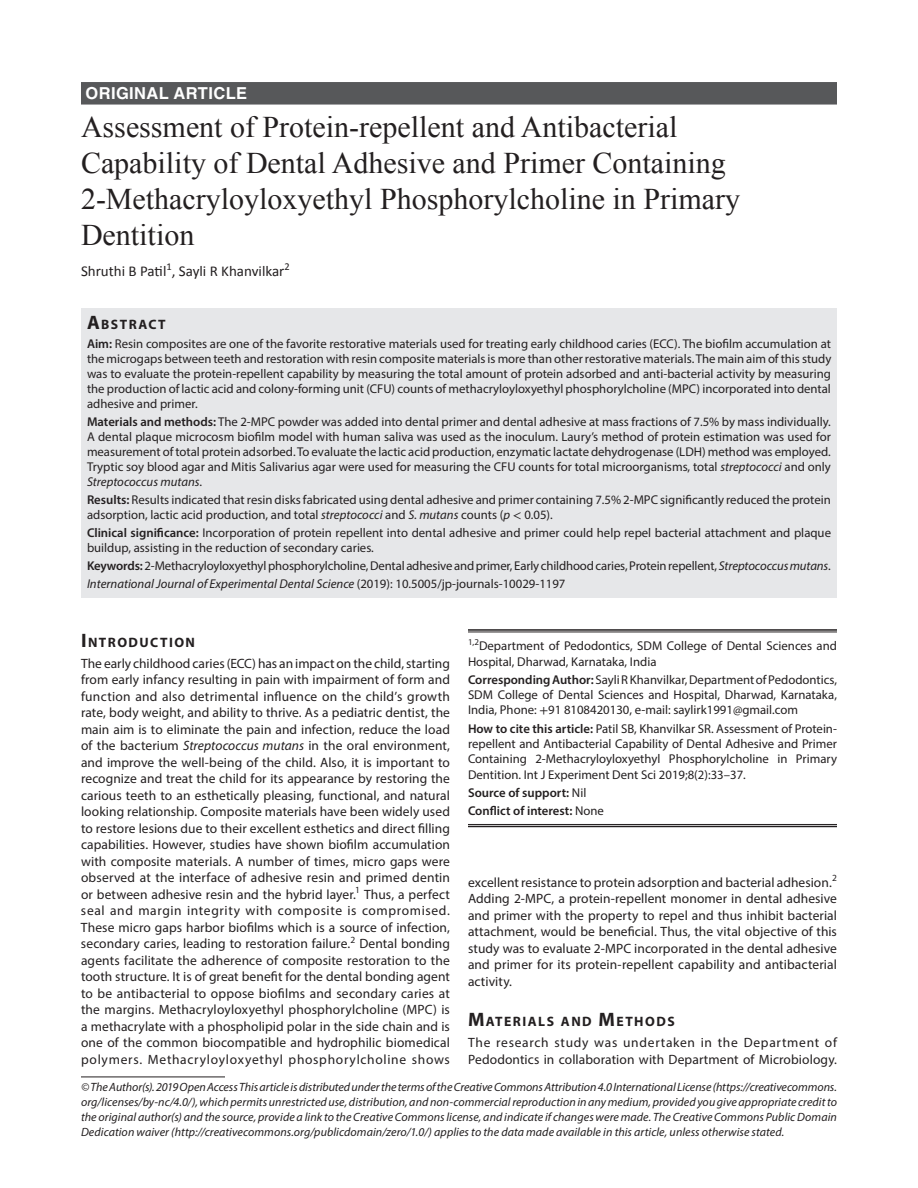
<style>
.page{position:relative;width:918px;height:1188px;background:#fff}
.page>*{position:absolute;margin:0;border:0;box-sizing:border-box;transform-origin:0 0}
.t1{font:30px/36px "Times New Roman";color:#231f20}
.t2{font:700 16.5px "Helvetica LT Std";letter-spacing:.025em;color:#fff}
.t3{font:15px "Calibri";color:#231f20}
.t4{font:700 13.65px "Myriad Pro";letter-spacing:.105em;color:#231f20}
.t5{font:13.5px/16.5px "Myriad Pro";letter-spacing:.02em;color:#231f20;text-align:justify}
.t6{font:12.75px/15px "Myriad Pro";color:#231f20;text-align:justify}
.t7{font:600 12.75px/18.3px "Myriad Pro";color:#231f20}
.t8{font:italic 12px/15px "Myriad Pro";letter-spacing:.005em;color:#231f20;text-align:justify}
.s1{font-size:19.5px}
.s2{font-weight:600}
.s3{font-style:italic}
.s4{font-family:"STIX"}
.s5{font-weight:400}
</style>
<div class="page">
<div style="left:81px;top:82px;width:756px;height:23px;background:#57585a"></div>
<div style="left:81px;top:308px;width:756px;height:26px;background:#e6e7e9"></div>
<div style="left:81px;top:333px;width:756px;height:84px;background:#e6e7e9"></div>
<div style="left:81px;top:411px;width:756px;height:84px;background:#e6e7e9"></div>
<div style="left:81px;top:489px;width:756px;height:39px;background:#e6e7e9"></div>
<div style="left:81px;top:522px;width:756px;height:39px;background:#e6e7e9"></div>
<div style="left:81px;top:555px;width:756px;height:24px;background:#e6e7e9"></div>
<div style="left:81px;top:573px;width:756px;height:24px;background:#e6e7e9"></div>
<hr style="left:468px;top:629px;width:369px;height:2px;background:#231f20">
<hr style="left:468px;top:632px;width:369px;height:1px;background:#231f20">
<hr style="left:468px;top:824px;width:369px;height:1px;background:#231f20">
<hr style="left:468px;top:826px;width:369px;height:1px;background:#231f20">
<hr style="left:81px;top:1077px;width:144px;height:1px;background:#231f20">
<p class="t2" style="left:86px;top:83px;width:163px">ORIGINAL ARTICLE</p>
<h1 class="t1" style="left:81px;top:108px;width:661px">Assessment of Protein-repellent and Antibacterial Capability of Dental Adhesive and Primer Containing 2-Methacryloyloxyethyl Phosphorylcholine in Primary Dentition</h1>
<p class="t3" style="left:81px;top:262px;width:210px">Shruthi B Patil<sup>1</sup>, Sayli R Khanvilkar<sup>2</sup></p>
<p class="t4" style="left:87px;top:315px;width:80px"><span class="s1">A</span>BSTRACT</p>
<p class="t6" style="left:87px;top:336px;width:746px"><span class="s2">Aim:</span> Resin composites are one of the favorite restorative materials used for treating early childhood caries (ECC). The biofilm accumulation at the microgaps between teeth and restoration with resin composite materials is more than other restorative materials. The main aim of this study was to evaluate the protein-repellent capability by measuring the total amount of protein adsorbed and anti-bacterial activity by measuring the production of lactic acid and colony-forming unit (CFU) counts of methacryloyloxyethyl phosphorylcholine (MPC) incorporated into dental adhesive and primer.</p>
<p class="t6" style="left:87px;top:414px;width:746px"><span class="s2">Materials and methods:</span> The 2-MPC powder was added into dental primer and dental adhesive at mass fractions of 7.5% by mass individually.<br>A dental plaque microcosm biofilm model with human saliva was used as the inoculum. Laury’s method of protein estimation was used for measurement of total protein adsorbed. To evaluate the lactic acid production, enzymatic lactate dehydrogenase (LDH) method was employed.<br>Tryptic soy blood agar and Mitis Salivarius agar were used for measuring the CFU counts for total microorganisms, total <span class="s3">streptococci</span> and only <span class="s3">Streptococcus mutans</span>.</p>
<p class="t6" style="left:87px;top:492px;width:745px"><span class="s2">Results:</span> Results indicated that resin disks fabricated using dental adhesive and primer containing 7.5% 2-MPC significantly reduced the protein adsorption, lactic acid production, and total <span class="s3">streptococci</span> and <span class="s3">S. mutans</span> counts (<span class="s3">p</span> <span class="s4">&lt;</span> 0.05).</p>
<p class="t6" style="left:87px;top:525px;width:746px"><span class="s2">Clinical significance:</span> Incorporation of protein repellent into dental adhesive and primer could help repel bacterial attachment and plaque buildup, assisting in the reduction of secondary caries.</p>
<p class="t6" style="left:87px;top:557px;width:745px;line-height:18px"><span class="s2">Keywords:</span> 2-Methacryloyloxyethyl phosphorylcholine, Dental adhesive and primer, Early childhood caries, Protein repellent, <span class="s3">Streptococcus mutans</span>.<br><span class="s3">International Journal of Experimental Dental Science</span> (2019): 10.5005/jp-journals-10029-1197</p>
<p class="t4" style="left:81px;top:633px;width:116px"><span class="s1">I</span>NTRODUCTION</p>
<p class="t5" style="left:81px;top:655px;width:371px">The early childhood caries (ECC) has an impact on the child, starting from early infancy resulting in pain with impairment of form and function and also detrimental influence on the child’s growth rate, body weight, and ability to thrive. As a pediatric dentist, the main aim is to eliminate the pain and infection, reduce the load of the bacterium <span class="s3">Streptococcus mutans</span> in the oral environment, and improve the well-being of the child. Also, it is important to recognize and treat the child for its appearance by restoring the carious teeth to an esthetically pleasing, functional, and natural looking relationship. Composite materials have been widely used to restore lesions due to their excellent esthetics and direct filling capabilities. However, studies have shown biofilm accumulation with composite materials. A number of times, micro gaps were observed at the interface of adhesive resin and primed dentin or between adhesive resin and the hybrid layer.<sup>1</sup> Thus, a perfect seal and margin integrity with composite is compromised.<br>These micro gaps harbor biofilms which is a source of infection, secondary caries, leading to restoration failure.<sup>2</sup> Dental bonding agents facilitate the adherence of composite restoration to the tooth structure. It is of great benefit for the dental bonding agent to be antibacterial to oppose biofilms and secondary caries at the margins. Methacryloyloxyethyl phosphorylcholine (MPC) is a methacrylate with a phospholipid polar in the side chain and is one of the common biocompatible and hydrophilic biomedical polymers. Methacryloyloxyethyl phosphorylcholine shows</p>
<p class="t6" style="left:468px;top:638px;width:371px"><sup>1,2</sup>Department of Pedodontics, SDM College of Dental Sciences and<br>Hospital, Dharwad, Karnataka, India</p>
<p class="t6" style="left:468px;top:672px;width:371px"><span class="s2">Corresponding Author:</span> Sayli R Khanvilkar, Department of Pedodontics, SDM College of Dental Sciences and Hospital, Dharwad, Karnataka, India, Phone: <span class="s4">+</span>91 8108420130, e-mail: saylirk1991@gmail.com</p>
<p class="t6" style="left:468px;top:721px;width:371px"><span class="s2">How to cite this article:</span> Patil SB, Khanvilkar SR. Assessment of Protein&shy;repellent and Antibacterial Capability of Dental Adhesive and Primer Containing 2-Methacryloyloxyethyl Phosphorylcholine in Primary Dentition. Int J Experiment Dent Sci 2019;8(2):33–37.</p>
<p class="t7" style="left:468px;top:783px;width:137px">Source of support: <span class="s5">Nil<br></span>Conflict of interest: <span class="s5">None</span></p>
<p class="t5" style="left:468px;top:874px;width:371px">excellent resistance to protein adsorption and bacterial adhesion.<sup>2<br></sup>Adding 2-MPC, a protein-repellent monomer in dental adhesive and primer with the property to repel and thus inhibit bacterial attachment, would be beneficial. Thus, the vital objective of this study was to evaluate 2-MPC incorporated in the dental adhesive and primer for its protein-repellent capability and antibacterial activity.</p>
<p class="t4" style="left:468px;top:1013px;width:208px"><span class="s1">M</span>ATERIALS AND <span class="s1">M</span>ETHODS</p>
<p class="t5" style="left:468px;top:1034px;width:371px">The research study was undertaken in the Department of<br>Pedodontics in collaboration with Department of Microbiology.</p>
<p class="t8" style="left:81px;top:1079px;width:758px">© The Author(s). 2019 Open Access This article is distributed under the terms of the Creative Commons Attribution 4.0 International License (https://creativecommons. org/licenses/by-nc/4.0/), which permits unrestricted use, distribution, and non-commercial reproduction in any medium, provided you give appropriate credit to the original author(s) and the source, provide a link to the Creative Commons license, and indicate if changes were made. The Creative Commons Public Domain Dedication waiver (http://creativecommons.org/publicdomain/zero/1.0/) applies to the data made available in this article, unless otherwise stated.</p>
</div>
